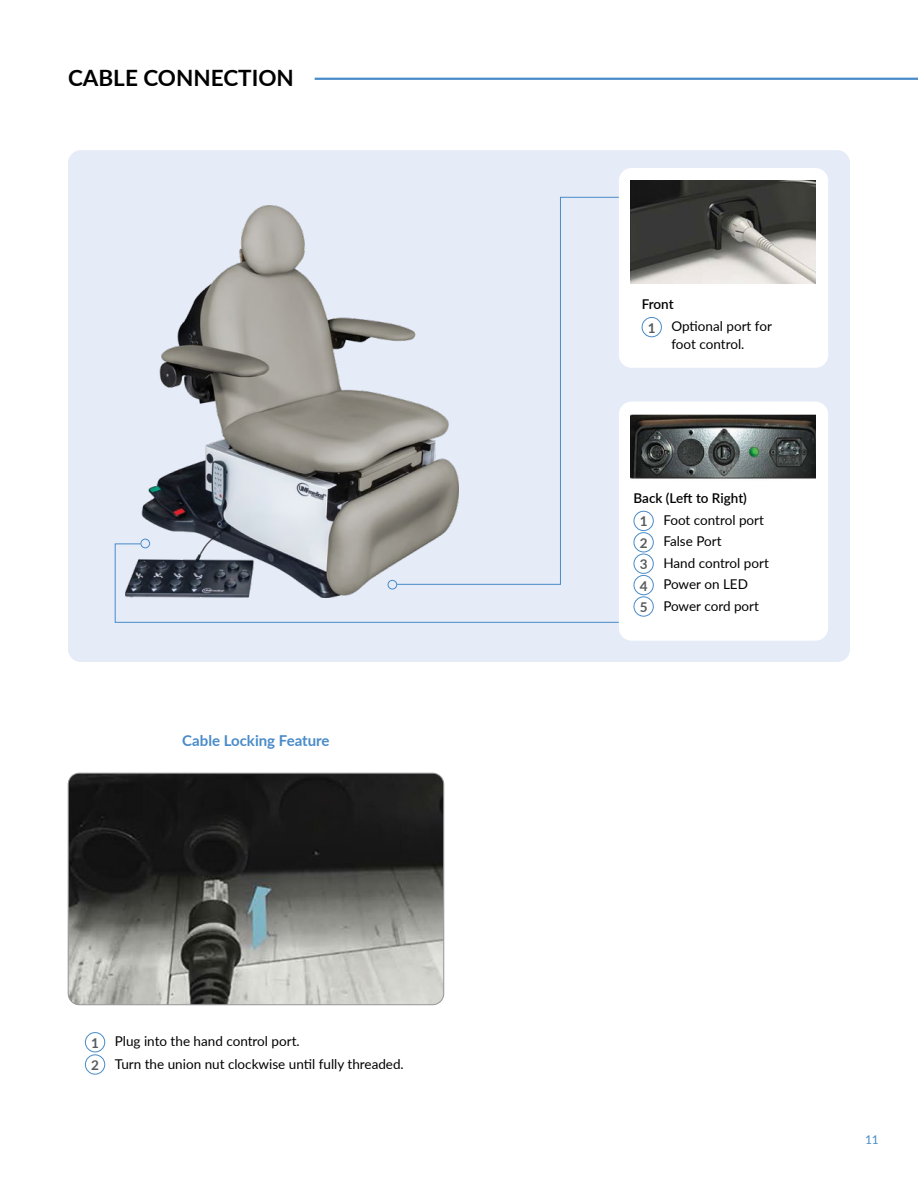
<style>
.page{position:relative;width:918px;height:1188px;background:#fff}
.page>*{position:absolute;margin:0;border:0;box-sizing:border-box;transform-origin:0 0}
.t1{font:700 22.5px "Lato";color:#000}
.t2{font:700 15px "Lato";color:#498bc9}
.t3{font:13.5px/21.6px "Lato";color:#000}
.t4{font:12px "Lato";color:#498bc9}
.s1{font-weight:700;color:#58595b}
.s2{font-weight:600}
</style>
<div class="page">
<div style="left:68px;top:150px;width:782px;height:512px;background:#e5ebf7;border-radius:13px"></div>
<hr style="left:315px;top:78px;width:603px;height:2px;background:#498bc9">
<img style="left:68px;top:773px;width:376px;height:232px">
<div style="left:68px;top:773px;width:376px;height:232px;border:1px solid #939598;border-radius:11px"></div>
<svg style="left:114px;top:543px;width:505px;height:80px"></svg>
<svg style="left:459px;top:197px;width:169px;height:388px"></svg>
<div style="left:85px;top:1032px;width:20px;height:20px;border:1px solid #498bc9;border-radius:50%"></div>
<div style="left:85px;top:1054px;width:20px;height:21px;border:1px solid #498bc9;border-radius:50%"></div>
<div style="left:619px;top:402px;width:209px;height:239px;background:#fff;border-radius:13px"></div>
<div style="left:634px;top:511px;width:20px;height:20px;border:1px solid #498bc9;border-radius:50%"></div>
<div style="left:634px;top:532px;width:20px;height:20px;border:1px solid #498bc9;border-radius:50%"></div>
<div style="left:634px;top:554px;width:20px;height:20px;border:1px solid #498bc9;border-radius:50%"></div>
<div style="left:634px;top:575px;width:20px;height:20px;border:1px solid #498bc9;border-radius:50%"></div>
<div style="left:634px;top:596px;width:20px;height:21px;border:1px solid #498bc9;border-radius:50%"></div>
<div style="left:619px;top:168px;width:209px;height:200px;background:#fff;border-radius:13px"></div>
<div style="left:642px;top:317px;width:20px;height:20px;border:1px solid #498bc9;border-radius:50%"></div>
<img style="left:126px;top:206px;width:333px;height:391px">
<img style="left:631px;top:180px;width:185px;height:104px">
<img style="left:631px;top:414px;width:185px;height:65px">
<h1 class="t1" style="left:68px;top:61px;width:227px">CABLE CONNECTION</h1>
<p class="t2" style="left:182px;top:729px;width:149px">Cable Locking Feature</p>
<p class="t3" style="left:91px;top:1030px;width:314px;line-height:22.2px"><span class="s1">1</span> Plug into the hand control port.<br><span class="s1">2</span> Turn the union nut clockwise until fully threaded.</p>
<p class="t3" style="left:648px;top:292px;width:126px;line-height:22.2px;text-indent:-6px"><span class="s2">Front<br></span><span class="s1">1</span> Optional port for</p>
<p class="t3" style="left:671px;top:333px;width:74px">foot control.</p>
<p class="t3" style="left:640px;top:486px;width:131px;text-indent:-6px"><span class="s2">Back (Left to Right)<br></span><span class="s1">1</span> Foot control port<br><span class="s1">2</span> False Port<br><span class="s1">3</span> Hand control port<br><span class="s1">4</span> Power on LED<br><span class="s1">5</span> Power cord port</p>
<p class="t4" style="left:865px;top:1131px;width:15px">11</p>
</div>
